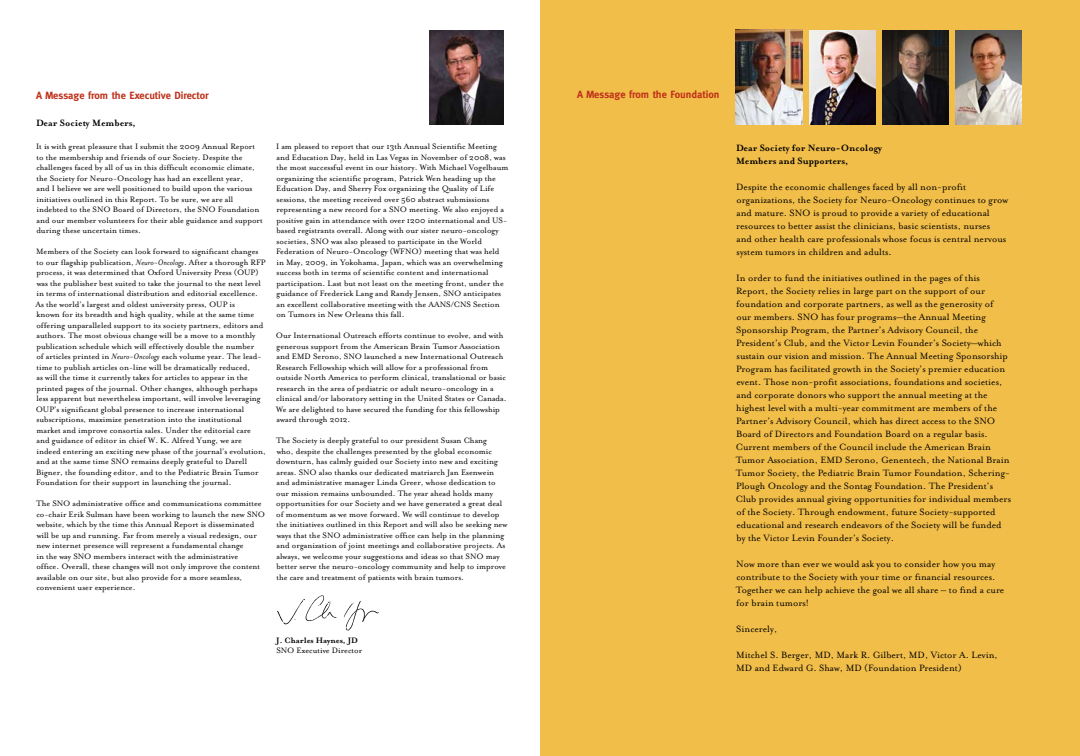
<style>
.page{position:relative;width:1080px;height:756px;background:#fff}
.page>*{position:absolute;margin:0;border:0;box-sizing:border-box;transform-origin:0 0}
.t1{font:10.5px/13px "Mrs Eaves Roman";color:#000}
.t2{font:700 10.5px/12.5px "Mrs Eaves";color:#000}
.t3{font:700 10.5px "Meta";color:#bf311a}
.t4{font:9px/10.5px "Mrs Eaves Roman";color:#000}
.t5{font:700 9px "Mrs Eaves";color:#000}
.s1{font-family:"Mrs Eaves";font-style:italic}
</style>
<div class="page">
<div style="left:540px;top:0;width:540px;height:756px;background:#f2be4a"></div>
<img style="left:429px;top:30px;width:75px;height:95px">
<img style="left:277px;top:595px;width:102px;height:36px">
<img style="left:736px;top:30px;width:66px;height:95px">
<img style="left:956px;top:30px;width:66px;height:95px">
<img style="left:810px;top:30px;width:66px;height:95px">
<img style="left:883px;top:31px;width:65px;height:94px">
<p class="t3" style="left:36px;top:89px;width:174px">A Message from the Executive Director</p>
<p class="t2" style="left:36px;top:116px;width:101px">Dear Society Members,</p>
<p class="t4" style="left:36px;top:141px;width:228px">It is with great pleasure that I submit the 2009 Annual Report to the membership and friends of our Society. Despite the challenges faced by all of us in this difficult economic climate, the Society for Neuro-Oncology has had an excellent year,<br>and I believe we are well positioned to build upon the various initiatives outlined in this Report. To be sure, we are all indebted to the SNO Board of Directors, the SNO Foundation and our member volunteers for their able guidance and support during these uncertain times.</p>
<p class="t4" style="left:36px;top:246px;width:232px">Members of the Society can look forward to significant changes to our flagship publication, <span class="s1">Neuro-Oncology</span>. After a thorough RFP process, it was determined that Oxford University Press (OUP) was the publisher best suited to take the journal to the next level in terms of international distribution and editorial excellence.<br>As the world’s largest and oldest university press, OUP is<br>known for its breadth and high quality, while at the same time offering unparalleled support to its society partners, editors and authors. The most obvious change will be a move to a monthly publication schedule which will effectively double the number<br>of articles printed in <span class="s1">Neuro-Oncology</span> each volume year. The lead&shy;time to publish articles on-line will be dramatically reduced,<br>as will the time it currently takes for articles to appear in the printed pages of the journal. Other changes, although perhaps less apparent but nevertheless important, will involve leveraging OUP’s significant global presence to increase international subscriptions, maximize penetration into the institutional market and improve consortia sales. Under the editorial care<br>and guidance of editor in chief W. K. Alfred Yung, we are indeed entering an exciting new phase of the journal’s evolution, and at the same time SNO remains deeply grateful to Darell Bigner, the founding editor, and to the Pediatric Brain Tumor Foundation for their support in launching the journal.</p>
<p class="t4" style="left:36px;top:498px;width:230px">The SNO administrative office and communications committee co-chair Erik Sulman have been working to launch the new SNO website, which by the time this Annual Report is disseminated will be up and running. Far from merely a visual redesign, our new internet presence will represent a fundamental change<br>in the way SNO members interact with the administrative<br>office. Overall, these changes will not only improve the content available on our site, but also provide for a more seamless, convenient user experience.</p>
<p class="t4" style="left:276px;top:141px;width:234px">I am pleased to report that our 13th Annual Scientific Meeting and Education Day, held in Las Vegas in November of 2008, was the most successful event in our history. With Michael Vogelbaum organizing the scientific program, Patrick Wen heading up the Education Day, and Sherry Fox organizing the Quality of Life sessions, the meeting received over 560 abstract submissions representing a new record for a SNO meeting. We also enjoyed a positive gain in attendance with over 1200 international and US&shy;based registrants overall. Along with our sister neuro-oncology societies, SNO was also pleased to participate in the World Federation of Neuro-Oncology (WFNO) meeting that was held in May, 2009, in Yokohama, Japan, which was an overwhelming success both in terms of scientific content and international participation. Last but not least on the meeting front, under the guidance of Frederick Lang and Randy Jensen, SNO anticipates an excellent collaborative meeting with the AANS/CNS Section on Tumors in New Orleans this fall.</p>
<p class="t4" style="left:276px;top:330px;width:232px">Our International Outreach efforts continue to evolve, and with generous support from the American Brain Tumor Association and EMD Serono, SNO launched a new International Outreach Research Fellowship which will allow for a professional from outside North America to perform clinical, translational or basic research in the area of pediatric or adult neuro-oncology in a clinical and/or laboratory setting in the United States or Canada.<br>We are delighted to have secured the funding for this fellowship award through 2012.</p>
<p class="t4" style="left:276px;top:435px;width:233px">The Society is deeply grateful to our president Susan Chang<br>who, despite the challenges presented by the global economic downturn, has calmly guided our Society into new and exciting areas. SNO also thanks our dedicated matriarch Jan Esenwein and administrative manager Linda Greer, whose dedication to our mission remains unbounded. The year ahead holds many opportunities for our Society and we have generated a great deal of momentum as we move forward. We will continue to develop the initiatives outlined in this Report and will also be seeking new ways that the SNO administrative office can help in the planning and organization of joint meetings and collaborative projects. As always, we welcome your suggestions and ideas so that SNO may better serve the neuro-oncology community and help to improve the care and treatment of patients with brain tumors.</p>
<p class="t5" style="left:276px;top:635px;width:83px">J. Charles Haynes, JD</p>
<p class="t4" style="left:276px;top:645px;width:87px">SNO Executive Director</p>
<p class="t3" style="left:577px;top:89px;width:144px">A Message from the Foundation</p>
<p class="t2" style="left:736px;top:142px;width:147px">Dear Society for Neuro-Oncology<br>Members and Supporters,</p>
<p class="t1" style="left:736px;top:180px;width:274px">Despite the economic challenges faced by all non-profit organizations, the Society for Neuro-Oncology continues to grow and mature. SNO is proud to provide a variety of educational resources to better assist the clinicians, basic scientists, nurses<br>and other health care professionals whose focus is central nervous system tumors in children and adults.</p>
<p class="t1" style="left:736px;top:271px;width:277px">In order to fund the initiatives outlined in the pages of this Report, the Society relies in large part on the support of our foundation and corporate partners, as well as the generosity of<br>our members. SNO has four programs—the Annual Meeting Sponsorship Program, the Partner’s Advisory Council, the President’s Club, and the Victor Levin Founder’s Society—which sustain our vision and mission. The Annual Meeting Sponsorship Program has facilitated growth in the Society’s premier education event. Those non-profit associations, foundations and societies, and corporate donors who support the annual meeting at the highest level with a multi-year commitment are members of the Partner’s Advisory Council, which has direct access to the SNO Board of Directors and Foundation Board on a regular basis.<br>Current members of the Council include the American Brain Tumor Association, EMD Serono, Genentech, the National Brain Tumor Society, the Pediatric Brain Tumor Foundation, Schering-Plough Oncology and the Sontag Foundation. The President’s Club provides annual giving opportunities for individual members of the Society. Through endowment, future Society-supported educational and research endeavors of the Society will be funded by the Victor Levin Founder’s Society.</p>
<p class="t1" style="left:736px;top:557px;width:270px">Now more than ever we would ask you to consider how you may contribute to the Society with your time or financial resources.<br>Together we can help achieve the goal we all share – to find a cure for brain tumors!</p>
<p class="t1" style="left:736px;top:622px;width:43px">Sincerely,</p>
<p class="t1" style="left:736px;top:648px;width:263px">Mitchel S. Berger, MD, Mark R. Gilbert, MD, Victor A. Levin,<br>MD and Edward G. Shaw, MD (Foundation President)</p>
</div>
